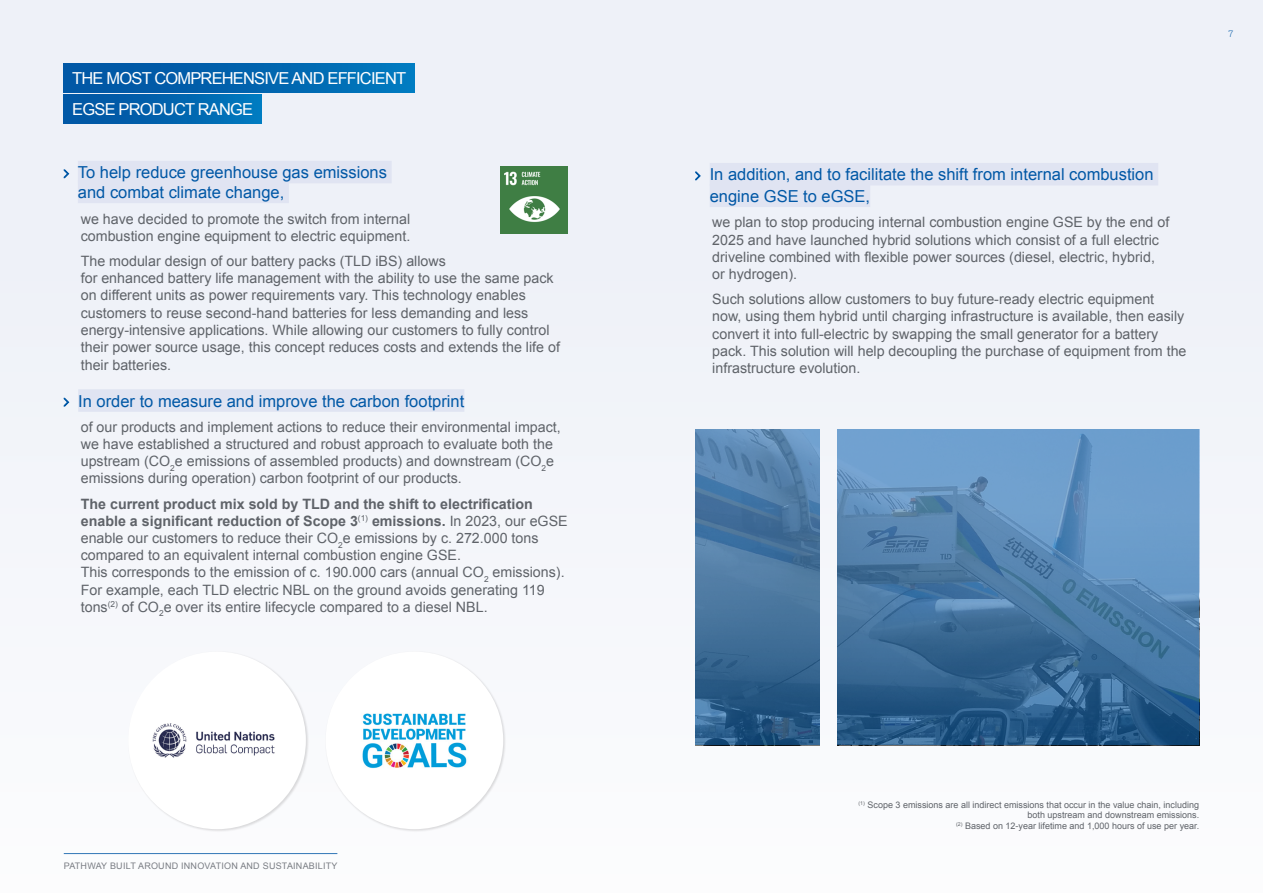
<style>
.page{position:relative;width:1263px;height:893px;background:#eef1f8}
.page>*{position:absolute;margin:0;border:0;box-sizing:border-box;transform-origin:0 0}
.t1{font:16.5px/21.6px "Arial";color:#0158a6}
.t2{font:16.5px "Arial";letter-spacing:-.05em;color:#fff}
.t3{font:14.25px/17.1px "Arial";color:#5f6369}
.t4{font:9px/10.8px "Arial";color:#5f6369;text-align:right}
.t5{font:9px "Arial";letter-spacing:.025em;color:#5f6369}
.t6{font:9px "Roboto Slab";color:#0158a6}
.s1{font-weight:700}
</style>
<div class="page">
<div style="left:710px;top:163px;width:448px;height:22px;background:#e0e4f2"></div>
<div style="left:710px;top:185px;width:160px;height:22px;background:#e0e4f2"></div>
<svg style="left:695px;top:171px;width:6px;height:10px"></svg>
<div style="left:64px;top:64px;width:350px;height:29px;background:linear-gradient(to right,#0152a1,#0077bd)"></div>
<div style="left:64px;top:95px;width:198px;height:29px;background:linear-gradient(to right,#0152a0,#0077bd)"></div>
<div style="left:128px;top:651px;width:181px;height:182px;background:#231f20;opacity:.15"></div>
<div style="left:128px;top:652px;width:178px;height:177px;background:#fff;border-radius:50%"></div>
<img style="left:152px;top:723px;width:123px;height:35px">
<div style="left:325px;top:651px;width:182px;height:182px;background:#231f20;opacity:.15"></div>
<div style="left:326px;top:652px;width:177px;height:177px;background:#fff;border-radius:50%"></div>
<img style="left:362px;top:713px;width:105px;height:56px">
<div style="left:78px;top:161px;width:314px;height:22px;background:#e0e4f2"></div>
<div style="left:78px;top:181px;width:211px;height:22px;background:#e0e4f2"></div>
<div style="left:78px;top:389px;width:386px;height:23px;background:#e0e4f2"></div>
<svg style="left:63px;top:169px;width:7px;height:9px"></svg>
<svg style="left:63px;top:397px;width:7px;height:10px"></svg>
<img style="left:500px;top:166px;width:68px;height:68px">
<svg style="left:838px;top:430px;width:361px;height:315px;background:#4d7daa"></svg>
<svg style="left:695px;top:430px;width:124px;height:315px;background:#43719b"></svg>
<p class="t2" style="left:72px;top:67px;width:335px">THE MOST COMPREHENSIVE AND EFFICIENT</p>
<p class="t2" style="left:72px;top:98px;width:182px">EGSE PRODUCT RANGE</p>
<p class="t1" style="left:78px;top:163px;width:311px;line-height:19.8px">To help reduce greenhouse gas emissions and combat climate change,</p>
<p class="t3" style="left:81px;top:210px;width:331px">we have decided to promote the switch from internal combustion engine equipment to electric equipment.</p>
<p class="t3" style="left:81px;top:253px;width:481px">The modular design of our battery packs (TLD iBS) allows<br>for enhanced battery life management with the ability to use the same pack on different units as power requirements vary. This technology enables customers to reuse second-hand batteries for less demanding and less energy-intensive applications. While allowing our customers to fully control their power source usage, this concept reduces costs and extends the life of their batteries.</p>
<p class="t1" style="left:78px;top:390px;width:388px">In order to measure and improve the carbon footprint</p>
<p class="t3" style="left:81px;top:419px;width:481px">of our products and implement actions to reduce their environmental impact, we have established a structured and robust approach to evaluate both the upstream (CO<sub>2</sub>e emissions of assembled products) and downstream (CO<sub>2</sub>e emissions during operation) carbon footprint of our products.</p>
<p class="t3" style="left:81px;top:496px;width:488px"><span class="s1">The current product mix sold by TLD and the shift to electrification enable a significant reduction of Scope 3</span><sup>(1)</sup> <span class="s1">emissions.</span> In 2023, our eGSE enable our customers to reduce their CO<sub>2</sub>e emissions by c. 272.000 tons compared to an equivalent internal combustion engine GSE.<br>This corresponds to the emission of c. 190.000 cars (annual CO<sub>2</sub> emissions).<br>For example, each TLD electric NBL on the ground avoids generating 119 tons<sup>(2)</sup> of CO<sub>2</sub>e over its entire lifecycle compared to a diesel NBL.</p>
<p class="t5" style="left:64px;top:860px;width:275px">PATHWAY BUILT AROUND INNOVATION AND SUSTAINABILITY</p>
<p class="t6" style="left:1228px;top:27px;width:6px">7</p>
<p class="t1" style="left:710px;top:164px;width:445px">In addition, and to facilitate the shift from internal combustion engine GSE to eGSE,</p>
<p class="t3" style="left:712px;top:214px;width:459px">we plan to stop producing internal combustion engine GSE by the end of 2025 and have launched hybrid solutions which consist of a full electric driveline combined with flexible power sources (diesel, electric, hybrid, or hydrogen).</p>
<p class="t3" style="left:712px;top:291px;width:476px">Such solutions allow customers to buy future-ready electric equipment now, using them hybrid until charging infrastructure is available, then easily convert it into full-electric by swapping the small generator for a battery pack. This solution will help decoupling the purchase of equipment from the infrastructure evolution.</p>
<p class="t4" style="left:858px;top:799px;width:342px"><sup>(1)</sup> Scope 3 emissions are all indirect emissions that occur in the value chain, including both upstream and downstream emissions.<br><sup>(2)</sup> Based on 12-year lifetime and 1,000 hours of use per year.</p>
</div>
